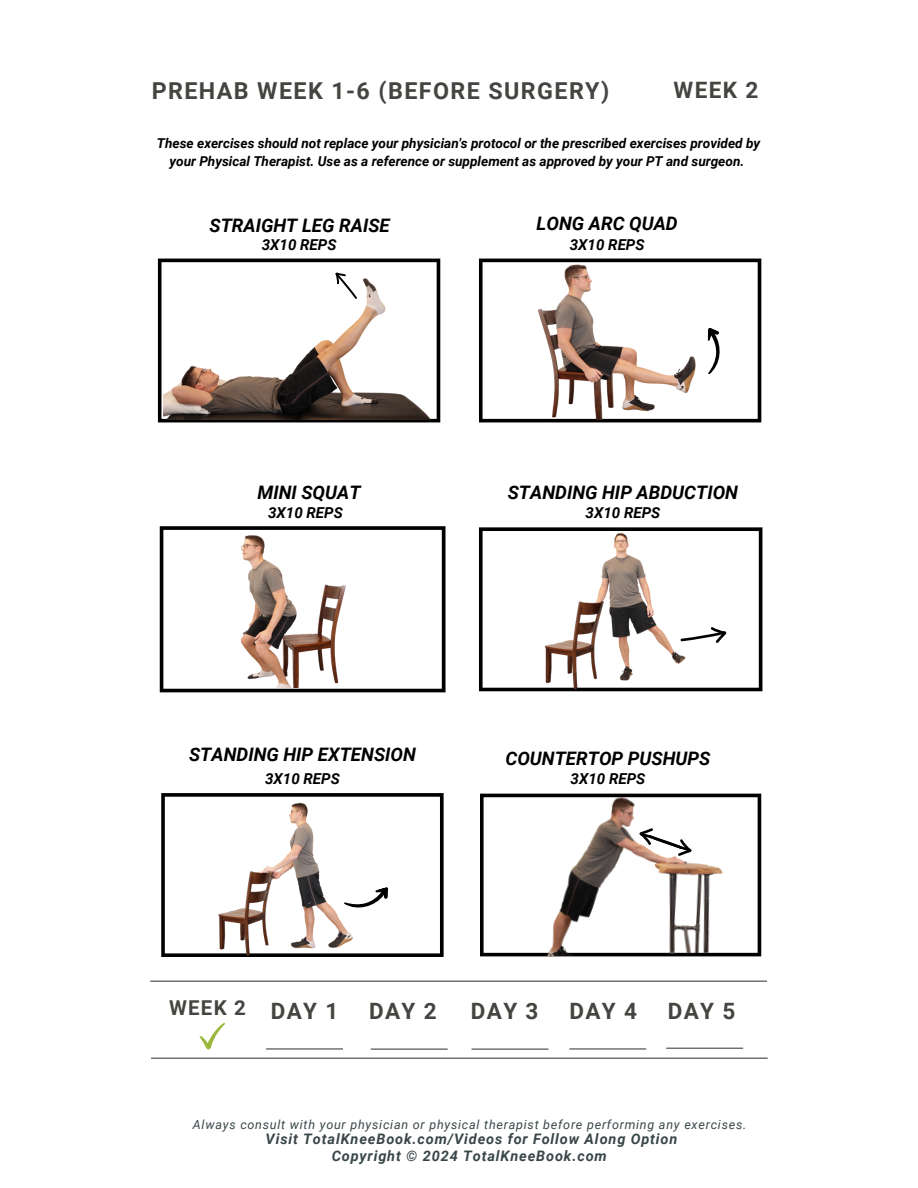
<style>
.page{position:relative;width:918px;height:1188px;background:#fff}
.page>*{position:absolute;margin:0;border:0;box-sizing:border-box;transform-origin:0 0}
.t1{font:700 23.25px "Roboto";letter-spacing:.06em;color:#444440}
.t2{font:700 22.65px "Roboto";color:#444440}
.t3{font:700 22.5px "Roboto";letter-spacing:.06em;color:#444440}
.t4{font:700 20.55px "Roboto";color:#444440}
.t5{font:italic 700 18.6px "Roboto";color:#000}
.t6{font:italic 700 15px "Roboto";color:#000}
.t7{font:italic 700 14.55px "Roboto";letter-spacing:.06em;color:#394648}
.t8{font:italic 700 13.65px/18.1px "Roboto";color:#000;text-align:center}
.t9{font:italic 12.6px "Roboto";letter-spacing:.06em;color:#394648}
</style>
<div class="page">
<hr style="left:151px;top:1058px;width:617px;height:1px;background:#444440">
<hr style="left:150px;top:981px;width:617px;height:1px;background:#444440">
<hr style="left:266px;top:1048px;width:77px;height:2px;background:#444440">
<hr style="left:371px;top:1049px;width:77px;height:1px;background:#444440">
<hr style="left:569px;top:1048px;width:77px;height:2px;background:#444440">
<svg style="left:199px;top:1023px;width:26px;height:26px"></svg>
<hr style="left:472px;top:1049px;width:76px;height:1px;background:#444440">
<hr style="left:666px;top:1048px;width:77px;height:1px;background:#444440">
<svg style="left:158px;top:259px;width:282px;height:163px;background:#403e3e"></svg>
<svg style="left:479px;top:527px;width:283px;height:164px"></svg>
<svg style="left:367px;top:793px;width:77px;height:164px"></svg>
<svg style="left:480px;top:794px;width:281px;height:162px"></svg>
<svg style="left:479px;top:259px;width:282px;height:163px;background:#1c1c1c"></svg>
<img style="left:163px;top:263px;width:271px;height:156px">
<svg style="left:331px;top:268px;width:27px;height:33px"></svg>
<svg style="left:696px;top:625px;width:32px;height:19px"></svg>
<svg style="left:160px;top:526px;width:286px;height:166px"></svg>
<img style="left:199px;top:531px;width:205px;height:156px">
<img style="left:479px;top:263px;width:282px;height:156px">
<svg style="left:705px;top:327px;width:19px;height:48px"></svg>
<svg style="left:367px;top:886px;width:25px;height:29px"></svg>
<img style="left:485px;top:527px;width:211px;height:164px">
<img style="left:161px;top:793px;width:206px;height:164px">
<img style="left:529px;top:794px;width:198px;height:163px">
<svg style="left:636px;top:824px;width:59px;height:37px"></svg>
<p class="t1" style="left:152px;top:78px;width:459px">PREHAB WEEK 1-6 (BEFORE SURGERY)</p>
<p class="t2" style="left:674px;top:77px;width:86px">WEEK 2</p>
<p class="t8" style="left:157px;top:134px;width:605px">These exercises should not replace your physician's protocol or the prescribed exercises provided by your Physical Therapist. Use as a reference or supplement as approved by your PT and surgeon.</p>
<p class="t5" style="left:209px;top:214px;width:182px">STRAIGHT LEG RAISE</p>
<h2 class="t5" style="left:537px;top:212px;width:143px">LONG ARC QUAD</h2>
<h3 class="t6" style="left:262px;top:236px;width:76px">3X10 REPS</h3>
<p class="t6" style="left:570px;top:236px;width:76px">3X10 REPS</p>
<h2 class="t5" style="left:258px;top:481px;width:105px">MINI SQUAT</h2>
<h3 class="t5" style="left:508px;top:482px;width:232px">STANDING HIP ABDUCTION</h3>
<p class="t6" style="left:268px;top:504px;width:76px">3X10 REPS</p>
<p class="t6" style="left:586px;top:504px;width:76px">3X10 REPS</p>
<p class="t5" style="left:189px;top:743px;width:228px">STANDING HIP EXTENSION</p>
<p class="t5" style="left:506px;top:747px;width:206px">COUNTERTOP PUSHUPS</p>
<h2 class="t6" style="left:265px;top:770px;width:76px">3X10 REPS</h2>
<h3 class="t6" style="left:571px;top:770px;width:76px">3X10 REPS</h3>
<p class="t4" style="left:169px;top:996px;width:78px">WEEK 2</p>
<p class="t3" style="left:271px;top:998px;width:69px">DAY 1</p>
<h2 class="t3" style="left:369px;top:998px;width:69px">DAY 2</h2>
<h3 class="t3" style="left:471px;top:998px;width:69px">DAY 3</h3>
<p class="t3" style="left:569px;top:998px;width:69px">DAY 4</p>
<p class="t3" style="left:668px;top:998px;width:69px">DAY 5</p>
<h2 class="t9" style="left:193px;top:1117px;width:555px">Always consult with your physician or physical therapist before performing any exercises.</h2>
<h3 class="t7" style="left:266px;top:1131px;width:413px">Visit TotalKneeBook.com/Videos for Follow Along Option</h3>
<p class="t7" style="left:332px;top:1148px;width:277px">Copyright © 2024 TotalKneeBook.com</p>
</div>
